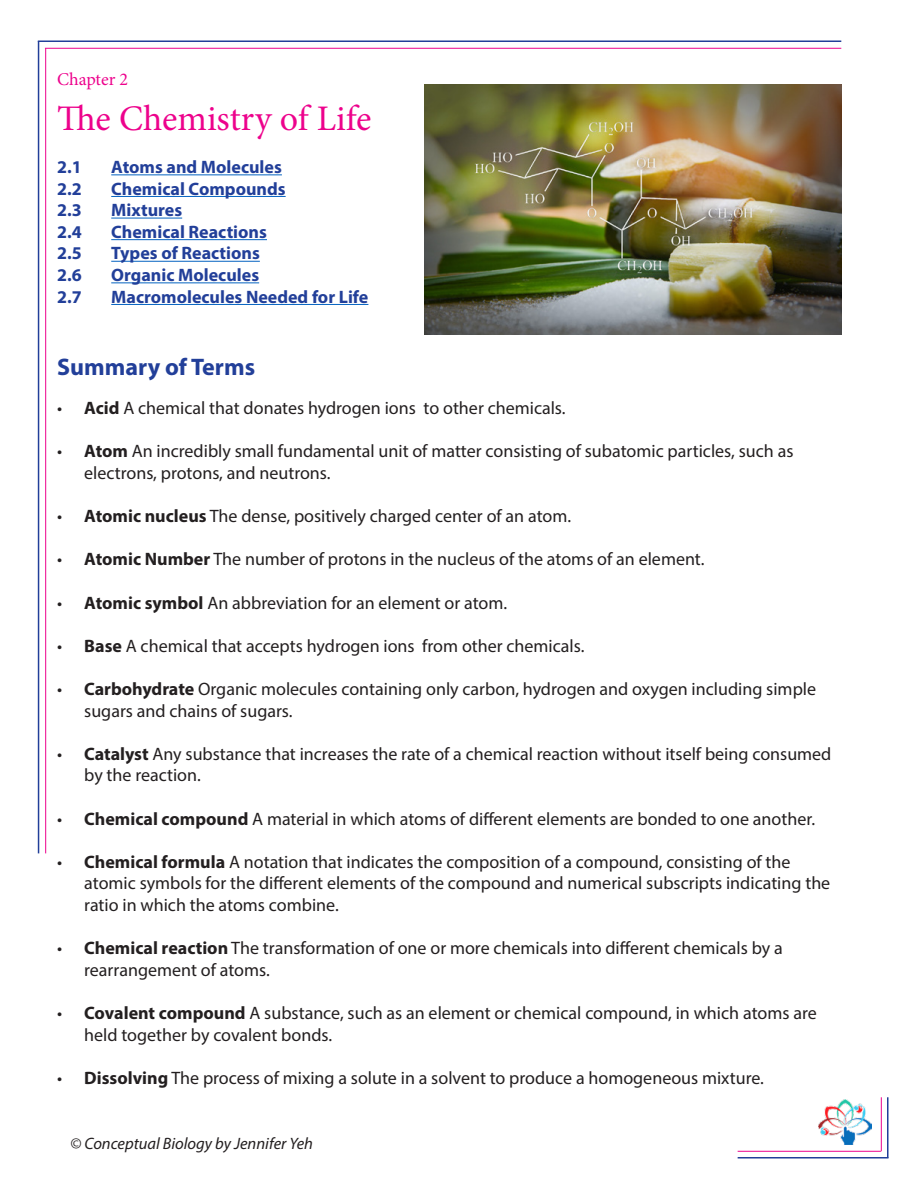
<style>
.page{position:relative;width:918px;height:1188px;background:#fff}
.page>*{position:absolute;margin:0;border:0;box-sizing:border-box;transform-origin:0 0}
.t1{font:36px "Minion Pro";color:#ed028c}
.t2{font:700 24px "Myriad Pro";color:#223f99}
.t3{font:18px/21.6px "Myriad Pro";color:#231f20}
.t4{font:700 18px "Myriad Pro";color:#223f99}
.t5{font:18px "Minion Pro";letter-spacing:-.005em;color:#ed028c}
.t6{font:italic 16.5px "Myriad Pro";color:#231f20}
.s1{font-weight:700}
</style>
<div class="page">
<img style="left:818px;top:1099px;width:53px;height:45px">
<hr style="left:38px;top:41px;width:1px;height:812px;background:#223f99">
<hr style="left:38px;top:40px;width:803px;height:2px;background:#223f99">
<hr style="left:45px;top:48px;width:1px;height:805px;background:#ed028c">
<hr style="left:45px;top:48px;width:796px;height:1px;background:#ed028c">
<hr style="left:887px;top:1097px;width:2px;height:61px;background:#223f99">
<hr style="left:738px;top:1157px;width:151px;height:2px;background:#223f99">
<hr style="left:881px;top:1097px;width:1px;height:54px;background:#ed028c">
<hr style="left:738px;top:1151px;width:143px;height:1px;background:#ed028c">
<hr style="left:111px;top:174px;width:171px;height:1px;background:#0563c1">
<hr style="left:111px;top:196px;width:175px;height:1px;background:#0563c1">
<hr style="left:111px;top:218px;width:71px;height:1px;background:#0563c1">
<hr style="left:111px;top:239px;width:156px;height:1px;background:#0563c1">
<hr style="left:111px;top:261px;width:149px;height:1px;background:#0563c1">
<hr style="left:111px;top:282px;width:148px;height:1px;background:#0563c1">
<hr style="left:111px;top:304px;width:257px;height:1px;background:#0563c1">
<img style="left:424px;top:84px;width:417px;height:251px">
<p class="t5" style="left:57px;top:67px;width:72px">Chapter 2</p>
<p class="t1" style="left:57px;top:94px;width:316px">The Chemistry of Life</p>
<p class="t4" style="left:57px;top:155px;width:26px">2.1</p>
<p class="t4" style="left:111px;top:155px;width:172px">Atoms and Molecules</p>
<p class="t4" style="left:57px;top:177px;width:26px">2.2</p>
<p class="t4" style="left:111px;top:177px;width:176px">Chemical Compounds</p>
<p class="t4" style="left:57px;top:198px;width:26px">2.3</p>
<p class="t4" style="left:111px;top:198px;width:72px">Mixtures</p>
<p class="t4" style="left:57px;top:220px;width:26px">2.4</p>
<p class="t4" style="left:111px;top:220px;width:157px">Chemical Reactions</p>
<p class="t4" style="left:57px;top:242px;width:26px">2.5</p>
<p class="t4" style="left:111px;top:242px;width:150px">Types of Reactions</p>
<p class="t4" style="left:57px;top:263px;width:26px">2.6</p>
<p class="t4" style="left:111px;top:263px;width:149px">Organic Molecules</p>
<p class="t4" style="left:57px;top:285px;width:26px">2.7</p>
<p class="t4" style="left:111px;top:285px;width:259px">Macromolecules Needed for Life</p>
<p class="t2" style="left:57px;top:351px;width:199px">Summary of Terms</p>
<p class="t3" style="left:57px;top:397px;width:510px">• <span class="s1">Acid</span> A chemical that donates hydrogen ions to other chemicals.</p>
<p class="t3" style="left:84px;top:440px;width:711px;text-indent:-27px">• <span class="s1">Atom</span> An incredibly small fundamental unit of matter consisting of subatomic particles, such as electrons, protons, and neutrons.</p>
<p class="t3" style="left:57px;top:505px;width:515px">• <span class="s1">Atomic nucleus</span> The dense, positively charged center of an atom.</p>
<p class="t3" style="left:57px;top:548px;width:649px">• <span class="s1">Atomic Number</span> The number of protons in the nucleus of the atoms of an element.</p>
<p class="t3" style="left:57px;top:591px;width:451px">• <span class="s1">Atomic symbol</span> An abbreviation for an element or atom.</p>
<p class="t3" style="left:57px;top:635px;width:529px">• <span class="s1">Base</span> A chemical that accepts hydrogen ions from other chemicals.</p>
<p class="t3" style="left:84px;top:678px;width:733px;text-indent:-27px">• <span class="s1">Carbohydrate</span> Organic molecules containing only carbon, hydrogen and oxygen including simple sugars and chains of sugars.</p>
<p class="t3" style="left:84px;top:743px;width:749px;text-indent:-27px">• <span class="s1">Catalyst</span> Any substance that increases the rate of a chemical reaction without itself being consumed by the reaction.</p>
<p class="t3" style="left:57px;top:807px;width:759px">• <span class="s1">Chemical compound</span> A material in which atoms of different elements are bonded to one another.</p>
<p class="t3" style="left:84px;top:851px;width:748px;text-indent:-27px">• <span class="s1">Chemical formula</span> A notation that indicates the composition of a compound, consisting of the atomic symbols for the different elements of the compound and numerical subscripts indicating the ratio in which the atoms combine.</p>
<p class="t3" style="left:84px;top:937px;width:700px;text-indent:-27px">• <span class="s1">Chemical reaction</span> The transformation of one or more chemicals into different chemicals by a rearrangement of atoms.</p>
<p class="t3" style="left:84px;top:1002px;width:734px;text-indent:-27px">• <span class="s1">Covalent compound</span> A substance, such as an element or chemical compound, in which atoms are held together by covalent bonds.</p>
<p class="t3" style="left:57px;top:1067px;width:708px">• <span class="s1">Dissolving</span> The process of mixing a solute in a solvent to produce a homogeneous mixture.</p>
<p class="t6" style="left:70px;top:1134px;width:244px">© Conceptual Biology by Jennifer Yeh</p>
</div>
